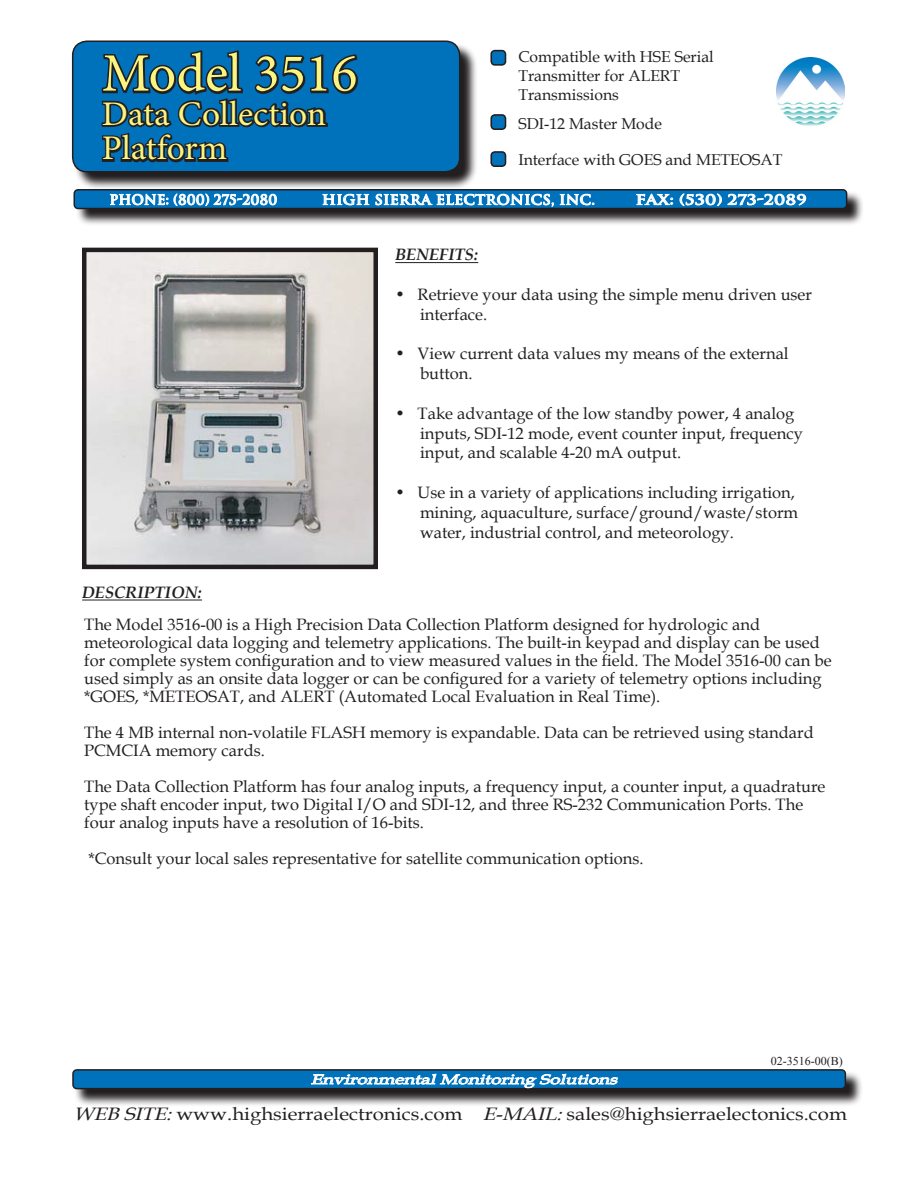
<style>
.page{position:relative;width:918px;height:1188px;background:#fff}
.page>*{position:absolute;margin:0;border:0;box-sizing:border-box;transform-origin:0 0}
.t1{font:54px "Minion Pro";color:#faf481}
.t2{font:34.5px "Minion Pro";letter-spacing:.005em;color:#faf481}
.t3{font:18px "Book Antiqua";color:#231f20;scale:1.13 1}
.t4{font:16.5px/18px "Book Antiqua";color:#231f20}
.t5{font:italic 700 16.5px "Book Antiqua";color:#231f20}
.t6{font:15.75px/18.9px "Book Antiqua";color:#231f20}
.t7{font:italic 13.5px "Book Antiqua";color:#fff;scale:1.39 1}
.t8{font:700 13.5px "Trajan";color:#fff;scale:1.09 1}
.t9{font:700 13.5px "Trajan";color:#fff}
.t10{font:700 13.5px "Trajan";color:#fff;scale:1.27 1}
.t11{font:12px "Times New Roman";color:#231f20}
.s1{font-style:italic}
</style>
<div class="page">
<svg style="left:76px;top:192px;width:787px;height:32px"></svg>
<div style="left:74px;top:190px;width:773px;height:18px;background:#0072bc;border-radius:4px"></div>
<div style="left:73px;top:189px;width:774px;height:20px;border:2px solid #231f20;border-radius:4px"></div>
<svg style="left:636px;top:193px;width:37px;height:12px"></svg>
<svg style="left:679px;top:193px;width:127px;height:13px"></svg>
<div style="left:73px;top:41px;width:387px;height:131px;background:#0072bc;border-radius:14px"></div>
<div style="left:72px;top:40px;width:388px;height:132px;border:2px solid #231f20;border-radius:14px"></div>
<img style="left:777px;top:57px;width:68px;height:68px">
<svg style="left:100px;top:48px;width:495px;height:552px"></svg>
<svg style="left:75px;top:1073px;width:787px;height:32px"></svg>
<div style="left:73px;top:1070px;width:772px;height:19px;background:#0072bc;border-radius:4px"></div>
<div style="left:72px;top:1069px;width:774px;height:20px;border:2px solid #231f20;border-radius:4px"></div>
<svg style="left:311px;top:1073px;width:307px;height:16px"></svg>
<hr style="left:82px;top:600px;width:120px;height:1px;background:#231f20">
<hr style="left:395px;top:262px;width:83px;height:1px;background:#231f20">
<img style="left:87px;top:253px;width:286px;height:311px">
<div style="left:82px;top:248px;width:296px;height:321px;border:4px solid #231f20"></div>
<p class="t1" style="left:102px;top:37px;width:257px">Model 3516</p>
<p class="t2" style="left:102px;top:91px;width:226px">Data Collection</p>
<p class="t2" style="left:102px;top:125px;width:127px">Platform</p>
<p class="t6" style="left:518px;top:47px;width:197px">Compatible with HSE Serial<br>Transmitter for ALERT<br>Transmissions</p>
<p class="t6" style="left:518px;top:113px;width:145px">SDI-12 Master Mode</p>
<p class="t6" style="left:518px;top:150px;width:266px">Interface with GOES and METEOSAT</p>
<p class="t9" style="left:110px;top:191px;width:169px">PHONE: (800) 275-2080</p>
<p class="t8" style="left:322px;top:191px;width:252px">HIGH SIERRA ELECTRONICS, INC.</p>
<p class="t10" style="left:636px;top:191px;width:137px">FAX: (530) 273-2089</p>
<p class="t5" style="left:82px;top:581px;width:121px">DESCRIPTION:</p>
<p class="t5" style="left:395px;top:243px;width:84px">BENEFITS:</p>
<p class="t4" style="left:420px;top:284px;width:394px;line-height:19.8px;text-indent:-25px">• Retrieve your data using the simple menu driven user interface.</p>
<p class="t4" style="left:420px;top:344px;width:370px;line-height:19.8px;text-indent:-25px">• View current data values my means of the external button.</p>
<p class="t4" style="left:420px;top:403px;width:384px;line-height:19.8px;text-indent:-25px">• Take advantage of the low standby power, 4 analog inputs, SDI-12 mode, event counter input, frequency input, and scalable 4-20 mA output.</p>
<p class="t4" style="left:420px;top:482px;width:380px;line-height:19.8px;text-indent:-25px">• Use in a variety of applications including irrigation, mining, aquaculture, surface/ground/waste/storm water, industrial control, and meteorology.</p>
<p class="t4" style="left:84px;top:615px;width:749px">The Model 3516-00 is a High Precision Data Collection Platform designed for hydrologic and meteorological data logging and telemetry applications. The built-in keypad and display can be used for complete system configuration and to view measured values in the field. The Model 3516-00 can be used simply as an onsite data logger or can be configured for a variety of telemetry options including *GOES, *METEOSAT, and ALERT (Automated Local Evaluation in Real Time).</p>
<p class="t4" style="left:84px;top:723px;width:731px">The 4 MB internal non-volatile FLASH memory is expandable. Data can be retrieved using standard<br>PCMCIA memory cards.</p>
<p class="t4" style="left:84px;top:777px;width:743px">The Data Collection Platform has four analog inputs, a frequency input, a counter input, a quadrature type shaft encoder input, two Digital I/O and SDI-12, and three RS-232 Communication Ports. The four analog inputs have a resolution of 16-bits.</p>
<p class="t4" style="left:88px;top:849px;width:557px">*Consult your local sales representative for satellite communication options.</p>
<p class="t11" style="left:771px;top:1053px;width:73px">02-3516-00(B)</p>
<p class="t7" style="left:311px;top:1070px;width:225px">EnvironmentalMonitoring Solutions</p>
<p class="t3" style="left:74px;top:1101px;width:686px"><span class="s1">WEB SITE:</span>www.highsierraelectronics.com <span class="s1">E-MAIL:</span>sales@highsierraelectonics.com</p>
</div>
